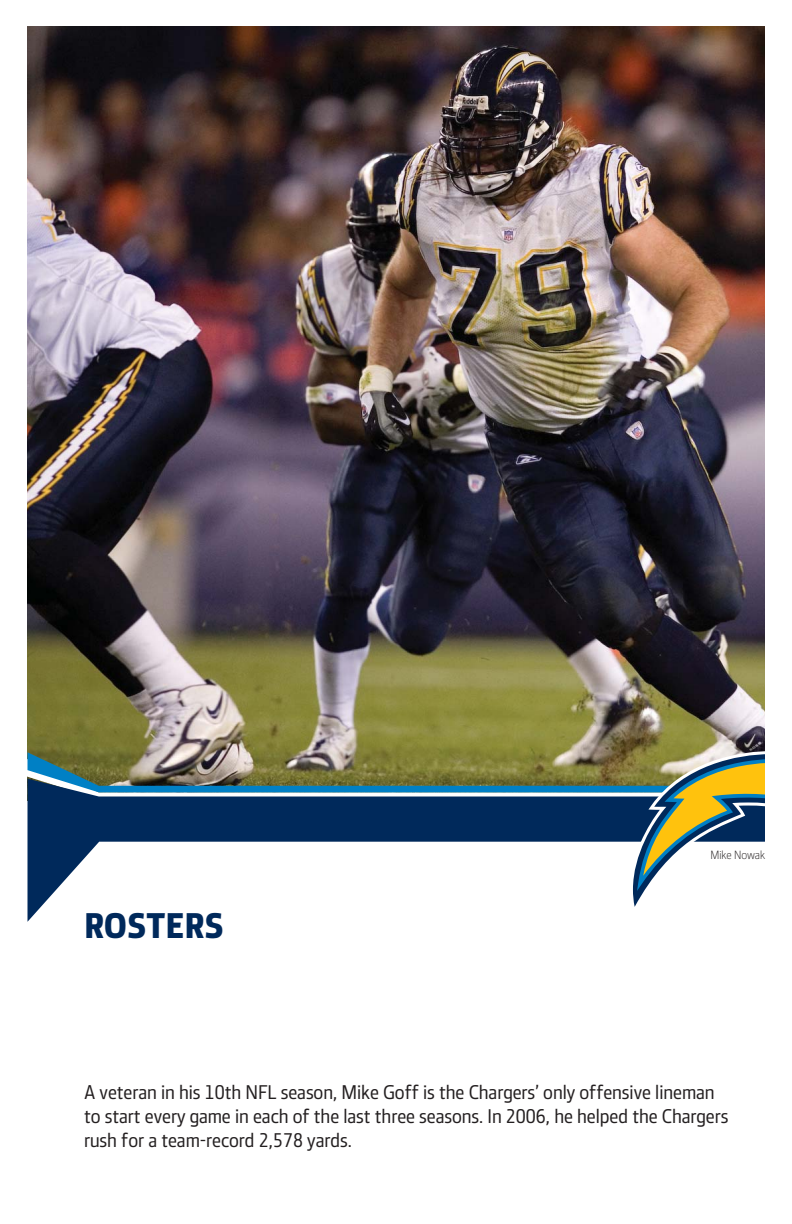
<style>
.page{position:relative;width:792px;height:1224px;background:#fff}
.page>*{position:absolute;margin:0;border:0;box-sizing:border-box;transform-origin:0 0}
.t1{font:800 36px "Chargers Section";color:#00295b}
.t2{font:500 20px/24px "Chargers Section";color:#231f20}
.t3{font:300 12px "Chargers Section";letter-spacing:-.005em;color:#231f20}
</style>
<div class="page">
<img style="left:27px;top:27px;width:738px;height:724px">
<svg style="left:27px;top:751px;width:738px;height:169px"></svg>
<h1 class="t1" style="left:84px;top:904px;width:141px">ROSTERS</h1>
<p class="t3" style="left:711px;top:851px;width:56px">Mike Nowak</p>
<p class="t2" style="left:84px;top:1082px;width:646px">A veteran in his 10th NFL season, Mike Goff is the Chargers’ only offensive lineman to start every game in each of the last three seasons. In 2006, he helped the Chargers rush for a team-record 2,578 yards.</p>
</div>
